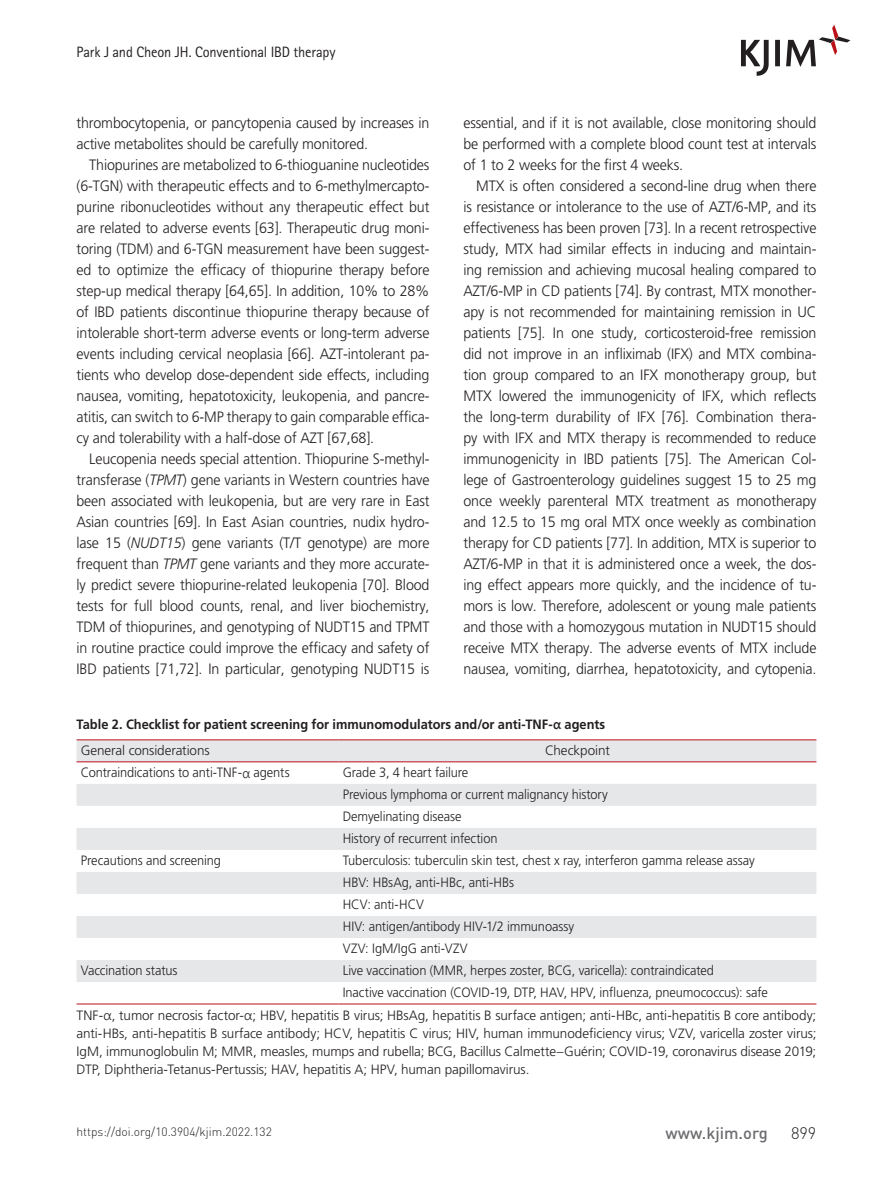
<style>
.page{position:relative;width:893px;height:1191px;background:#fff}
.page>*{position:absolute;margin:0;border:0;box-sizing:border-box;transform-origin:0 0}
.t1{font:500 16.5px "DIN Pro";color:#6c6d70}
.t2{font:300 16.5px "DIN Pro";color:#231f20}
.t3{font:300 15px/21px "Frutiger LT Std";letter-spacing:-.01em;color:#231f20;text-align:justify;scale:.95 1}
.t4{font:15px "Rotis Sans Serif Std";letter-spacing:-.01em;color:#231f20;scale:.96 1}
.t5{font:300 13.5px/22px "Frutiger LT Std";letter-spacing:-.01em;color:#231f20;scale:.95 1}
.t6{font:300 13.5px/18px "Frutiger LT Std";letter-spacing:-.01em;color:#231f20;text-align:justify}
.t7{font:700 13.5px/26.7px "Frutiger LT Std";color:#231f20;scale:.95 1}
.t8{font:300 12px "DIN Pro";color:#231f20}
.s1{font-style:italic}
.s2{font-family:"Segoe UI";font-weight:600}
.s3{font-weight:300}
.s4{font-family:"Segoe UI"}
</style>
<div class="page">
<svg style="left:741px;top:25px;width:109px;height:51px"></svg>
<svg style="left:77px;top:740px;width:739px;height:66px;fill:#e6e7e9"></svg>
<svg style="left:77px;top:828px;width:739px;height:154px;fill:#e6e7e9"></svg>
<hr style="left:77px;top:739px;width:261px;height:1px;background:#bb1018">
<hr style="left:338px;top:739px;width:478px;height:1px;background:#bb1018">
<hr style="left:77px;top:761px;width:261px;height:1px;background:#bb1018">
<hr style="left:338px;top:761px;width:478px;height:1px;background:#bb1018">
<hr style="left:77px;top:1003px;width:261px;height:1px;background:#bb1018">
<hr style="left:338px;top:1003px;width:478px;height:1px;background:#bb1018">
<p class="t4" style="left:77px;top:43px;width:271px">Park J and Cheon JH. Conventional IBD therapy</p>
<p class="t3" style="left:77px;top:112px;width:373px">thrombocytopenia, or pancytopenia caused by increases in active metabolites should be carefully monitored.</p>
<p class="t3" style="left:77px;top:154px;width:373px;text-indent:13px">Thiopurines are metabolized to 6-thioguanine nucleotides (6-TGN) with therapeutic effects and to 6-methylmercapto&shy;purine ribonucleotides without any therapeutic effect but are related to adverse events [63]. Therapeutic drug moni&shy;toring (TDM) and 6-TGN measurement have been suggest&shy;ed to optimize the efficacy of thiopurine therapy before step-up medical therapy [64,65]. In addition, 10% to 28% of IBD patients discontinue thiopurine therapy because of intolerable short-term adverse events or long-term adverse events including cervical neoplasia [66]. AZT-intolerant pa&shy;tients who develop dose-dependent side effects, including nausea, vomiting, hepatotoxicity, leukopenia, and pancre&shy;atitis, can switch to 6-MP therapy to gain comparable effica&shy;cy and tolerability with a half-dose of AZT [67,68].</p>
<p class="t3" style="left:77px;top:448px;width:373px;text-indent:13px">Leucopenia needs special attention. Thiopurine S-methyl&shy;transferase (<span class="s1">TPMT</span>) gene variants in Western countries have been associated with leukopenia, but are very rare in East Asian countries [69]. In East Asian countries, nudix hydro&shy;lase 15 (<span class="s1">NUDT15</span>) gene variants (T/T genotype) are more frequent than <span class="s1">TPMT</span> gene variants and they more accurate&shy;ly predict severe thiopurine-related leukopenia [70]. Blood tests for full blood counts, renal, and liver biochemistry, TDM of thiopurines, and genotyping of NUDT15 and TPMT in routine practice could improve the efficacy and safety of IBD patients [71,72]. In particular, genotyping NUDT15 is</p>
<p class="t3" style="left:463px;top:112px;width:373px">essential, and if it is not available, close monitoring should be performed with a complete blood count test at intervals of 1 to 2 weeks for the first 4 weeks.</p>
<p class="t3" style="left:463px;top:175px;width:373px;text-indent:13px">MTX is often considered a second-line drug when there is resistance or intolerance to the use of AZT/6-MP, and its effectiveness has been proven [73]. In a recent retrospective study, MTX had similar effects in inducing and maintain&shy;ing remission and achieving mucosal healing compared to AZT/6-MP in CD patients [74]. By contrast, MTX monother&shy;apy is not recommended for maintaining remission in UC patients [75]. In one study, corticosteroid-free remission did not improve in an infliximab (IFX) and MTX combina&shy;tion group compared to an IFX monotherapy group, but MTX lowered the immunogenicity of IFX, which reflects the long-term durability of IFX [76]. Combination thera&shy;py with IFX and MTX therapy is recommended to reduce immunogenicity in IBD patients [75]. The American Col&shy;lege of Gastroenterology guidelines suggest 15 to 25 mg once weekly parenteral MTX treatment as monotherapy and 12.5 to 15 mg oral MTX once weekly as combination therapy for CD patients [77]. In addition, MTX is superior to AZT/6-MP in that it is administered once a week, the dos&shy;ing effect appears more quickly, and the incidence of tu&shy;mors is low. Therefore, adolescent or young male patients and those with a homozygous mutation in NUDT15 should receive MTX therapy. The adverse events of MTX include nausea, vomiting, diarrhea, hepatotoxicity, and cytopenia.</p>
<p class="t7" style="left:81px;top:710px;width:554px;text-indent:-4px">Table 2. Checklist for patient screening for immunomodulators and/or anti-TNF-<span class="s2">α</span> agents<br><span class="s3">General considerations</span></p>
<p class="t6" style="left:545px;top:742px;width:66px">Checkpoint</p>
<p class="t5" style="left:81px;top:762px;width:221px">Contraindications to anti-TNF-<span class="s4">α</span> agents</p>
<p class="t5" style="left:343px;top:762px;width:281px">Grade 3, 4 heart failure<br>Previous lymphoma or current malignancy history<br>Demyelinating disease<br>History of recurrent infection</p>
<p class="t5" style="left:81px;top:850px;width:149px">Precautions and screening</p>
<p class="t5" style="left:343px;top:850px;width:435px">Tuberculosis: tuberculin skin test, chest x ray, interferon gamma release assay HBV: HBsAg, anti-HBc, anti-HBs<br>HCV: anti-HCV<br>HIV: antigen/antibody HIV-1/2 immunoassy<br>VZV: IgM/IgG anti-VZV</p>
<p class="t5" style="left:81px;top:960px;width:103px">Vaccination status</p>
<p class="t5" style="left:343px;top:960px;width:392px">Live vaccination (MMR, herpes zoster, BCG, varicella): contraindicated</p>
<p class="t5" style="left:343px;top:982px;width:449px">Inactive vaccination (COVID-19, DTP, HAV, HPV, influenza, pneumococcus): safe</p>
<p class="t6" style="left:77px;top:1006px;width:741px">TNF-<span class="s4">α</span>, tumor necrosis factor-<span class="s4">α</span>; HBV, hepatitis B virus; HBsAg, hepatitis B surface antigen; anti-HBc, anti-hepatitis B core antibody;</p>
<p class="t6" style="left:77px;top:1024px;width:741px">anti-HBs, anti-hepatitis B surface antibody; HCV, hepatitis C virus; HIV, human immunodeficiency virus; VZV, varicella zoster virus; IgM, immunoglobulin M; MMR, measles, mumps and rubella; BCG, Bacillus Calmette–Guérin; COVID-19, coronavirus disease 2019; DTP, Diphtheria-Tetanus-Pertussis; HAV, hepatitis A; HPV, human papillomavirus.</p>
<p class="t8" style="left:77px;top:1123px;width:197px">https://doi.org/10.3904/kjim.2022.132</p>
<p class="t1" style="left:666px;top:1121px;width:104px">www.kjim.org</p>
<p class="t2" style="left:791px;top:1121px;width:27px">899</p>
</div>
